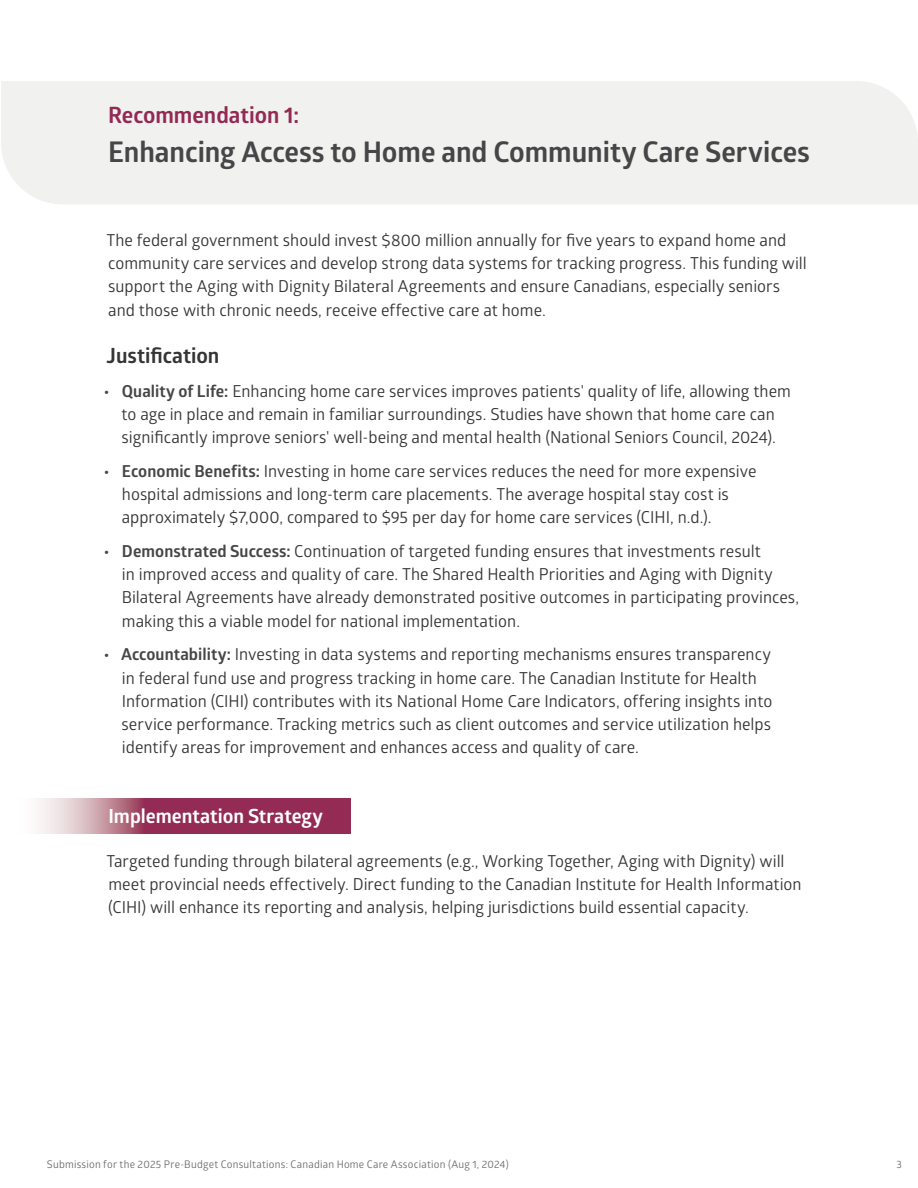
<style>
.page{position:relative;width:918px;height:1188px;background:#fff}
.page>*{position:absolute;margin:0;border:0;box-sizing:border-box;transform-origin:0 0}
.t1{font:700 28.5px "Glober";color:#464547}
.t2{font:700 22.5px "Glober";color:#932a54}
.t3{font:700 21px "Glober";color:#363436}
.t4{font:700 19.5px "Glober";color:#fff}
.t5{font:16.5px/23.2px "Glober";color:#363436}
.t6{font:10.5px "Glober";letter-spacing:.02em;color:#6f6b6c}
.s1{font-weight:700;color:#464547}
</style>
<div class="page">
<div style="left:1px;top:81px;width:917px;height:123px;background:#f1f1ef"></div>
<svg style="left:40px;top:798px;width:311px;height:36px;background:#a75473"></svg>
<h2 class="t2" style="left:108px;top:99px;width:193px">Recommendation 1:</h2>
<h1 class="t1" style="left:108px;top:131px;width:703px">Enhancing Access to Home and Community Care Services</h1>
<p class="t5" style="left:106px;top:228px;width:702px">The federal government should invest $800 million annually for five years to expand home and community care services and develop strong data systems for tracking progress. This funding will support the Aging with Dignity Bilateral Agreements and ensure Canadians, especially seniors and those with chronic needs, receive effective care at home.</p>
<p class="t3" style="left:107px;top:340px;width:114px">Justification</p>
<p class="t5" style="left:104px;top:378px;width:688px;text-align:center"><span class="s1">• Quality of Life:</span> Enhancing home care services improves patients' quality of life, allowing them to age in place and remain in familiar surroundings. Studies have shown that home care can significantly improve seniors' well-being and mental health (National Seniors Council, 2024).</p>
<p class="t5" style="left:122px;top:459px;width:637px;text-indent:-18px"><span class="s1">• Economic Benefits:</span> Investing in home care services reduces the need for more expensive hospital admissions and long-term care placements. The average hospital stay cost is approximately $7,000, compared to $95 per day for home care services (CIHI, n.d.).</p>
<p class="t5" style="left:122px;top:539px;width:679px;text-indent:-18px"><span class="s1">• Demonstrated Success:</span> Continuation of targeted funding ensures that investments result<br>in improved access and quality of care. The Shared Health Priorities and Aging with Dignity Bilateral Agreements have already demonstrated positive outcomes in participating provinces, making this a viable model for national implementation.</p>
<p class="t5" style="left:122px;top:642px;width:652px;text-indent:-18px"><span class="s1">• Accountability:</span> Investing in data systems and reporting mechanisms ensures transparency in federal fund use and progress tracking in home care. The Canadian Institute for Health Information (CIHI) contributes with its National Home Care Indicators, offering insights into service performance. Tracking metrics such as client outcomes and service utilization helps identify areas for improvement and enhances access and quality of care.</p>
<p class="t4" style="left:108px;top:802px;width:216px">Implementation Strategy</p>
<p class="t5" style="left:106px;top:849px;width:697px">Targeted funding through bilateral agreements (e.g., Working Together, Aging with Dignity) will meet provincial needs effectively. Direct funding to the Canadian Institute for Health Information (CIHI) will enhance its reporting and analysis, helping jurisdictions build essential capacity.</p>
<p class="t6" style="left:47px;top:1157px;width:463px">Submission for the 2025 Pre-Budget Consultations: Canadian Home Care Association (Aug 1, 2024)</p>
<p class="t6" style="left:896px;top:1157px;width:7px">3</p>
</div>
